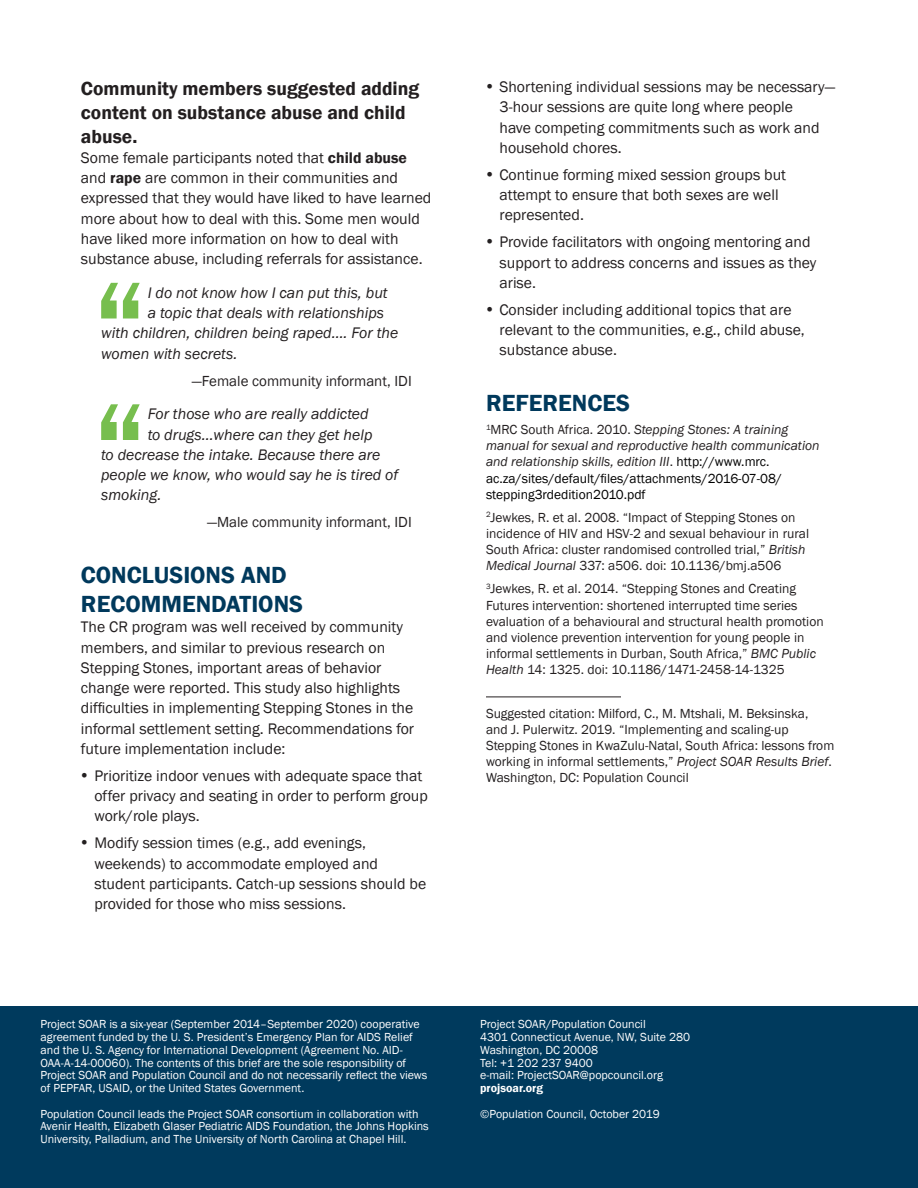
<style>
.page{position:relative;width:918px;height:1188px;background:#fff}
.page>*{position:absolute;margin:0;border:0;box-sizing:border-box;transform-origin:0 0}
.t1{font:500 condensed 145.05px "Franklin Gothic";color:#77be4e}
.Heading_1{font:600 24px/28.8px "Franklin Gothic";color:#00395c}
.Heading_2{font:600 19.5px/24px "Franklin Gothic";color:#231f20}
.Normal_after_Heading{font:15.75px/20.2px "Franklin Gothic";color:#231f20}
.t2{font:italic 15.75px "Franklin Gothic";color:#231f20}
.Quote_author{font:15px "Franklin Gothic";color:#231f20}
.Refs{font:13.5px/16.2px "Franklin Gothic";color:#231f20}
.SuggestedCite{font:13.5px/16.2px "Franklin Gothic";color:#231f20}
.Refs-2{font:italic 13.5px/16.2px "Franklin Gothic";color:#231f20}
.Acks{font:12px/12.8px "Franklin Gothic";color:#fff}
.Acks-2{font:600 12px "Franklin Gothic";color:#fff}
.s1{font-weight:600}
.s2{font-style:normal}
.s3{font-style:normal;color:#000}
.s4{font-style:italic}
</style>
<div class="page">
<hr style="left:486px;top:697px;width:135px;height:1px;background:#231f20">
<div style="left:0;top:1006px;width:466px;height:182px;background:#003a5d"></div>
<div style="left:460px;top:1006px;width:458px;height:182px;background:#003a5d"></div>
<p class="Heading_2" style="left:81px;top:76px;width:340px">Community members suggested adding content on substance abuse and child abuse.</p>
<p class="Normal_after_Heading" style="left:81px;top:148px;width:352px">Some female participants noted that <span class="s1">child abuse </span>and <span class="s1">rape</span> are common in their communities and expressed that they would have liked to have learned more about how to deal with this. Some men would have liked more information on how to deal with substance abuse, including referrals for assistance.</p>
<p class="t1" style="left:93px;top:238px;width:56px">“</p>
<p class="t2" style="left:148px;top:283px;width:242px">I do not know how I can put this, but</p>
<p class="t2" style="left:148px;top:303px;width:238px">a topic that deals with relationships</p>
<p class="t2" style="left:101px;top:323px;width:299px">with children, children being raped…. For the</p>
<p class="t2" style="left:101px;top:344px;width:138px">women with secrets.</p>
<p class="Quote_author" style="left:192px;top:371px;width:221px">—Female community informant, IDI</p>
<p class="t1" style="left:93px;top:359px;width:56px">“</p>
<p class="t2" style="left:148px;top:404px;width:222px">For those who are really addicted</p>
<p class="t2" style="left:148px;top:425px;width:226px">to drugs…where can they get help</p>
<p class="t2" style="left:101px;top:445px;width:281px">to decrease the intake. Because there are</p>
<p class="t2" style="left:101px;top:465px;width:299px">people we know, who would say he is tired of</p>
<p class="t2" style="left:101px;top:485px;width:62px">smoking.</p>
<p class="Quote_author" style="left:207px;top:513px;width:206px">—Male community informant, IDI</p>
<p class="Heading_1" style="left:81px;top:561px;width:224px">CONCLUSIONS AND<br>RECOMMENDATIONS</p>
<p class="Normal_after_Heading" style="left:81px;top:617px;width:335px">The CR program was well received by community members, and similar to previous research on Stepping Stones, important areas of behavior change were reported. This study also highlights difficulties in implementing Stepping Stones in the informal settlement setting. Recommendations for future implementation include:</p>
<p class="Normal_after_Heading" style="left:94px;top:766px;width:335px">Prioritize indoor venues with adequate space that offer privacy and seating in order to perform group work/role plays.</p>
<p class="Normal_after_Heading" style="left:94px;top:833px;width:333px">Modify session times (e.g., add evenings, weekends) to accommodate employed and student participants. Catch-up sessions should be provided for those who miss sessions.</p>
<p class="Acks" style="left:40px;top:1018px;width:389px">Project SOAR is a six-year (September 2014–September 2020) cooperative agreement funded by the U. S. President’s Emergency Plan for AIDS Relief and the U. S. Agency for International Development (Agreement No. AID-OAA-A-14-00060). The contents of this brief are the sole responsibility of Project SOAR and Population Council and do not necessarily reflect the views of PEPFAR, USAID, or the United States Government.</p>
<p class="Acks" style="left:40px;top:1107px;width:390px">Population Council leads the Project SOAR consortium in collaboration with<br>Avenir Health, Elizabeth Glaser Pediatric AIDS Foundation, the Johns Hopkins<br>University, Palladium, and The University of North Carolina at Chapel Hill.</p>
<p class="Normal_after_Heading" style="left:500px;top:77px;width:337px">Shortening individual sessions may be necessary— 3-hour sessions are quite long where people<br>have competing commitments such as work and household chores.</p>
<p class="Normal_after_Heading" style="left:500px;top:165px;width:288px">Continue forming mixed session groups but attempt to ensure that both sexes are well represented.</p>
<p class="Normal_after_Heading" style="left:500px;top:232px;width:318px">Provide facilitators with ongoing mentoring and support to address concerns and issues as they arise.</p>
<p class="Normal_after_Heading" style="left:500px;top:300px;width:307px">Consider including additional topics that are relevant to the communities, e.g., child abuse, substance abuse.</p>
<p class="Heading_1" style="left:486px;top:389px;width:146px">REFERENCES</p>
<p class="Refs-2" style="left:486px;top:422px;width:335px"><sup>1</sup><span class="s2">MRC South Africa. 2010.</span> Stepping Stones: A training manual for sexual and reproductive health communication and relationship skills, edition III<span class="s2">.</span> <span class="s3">http://www.mrc. ac.za/sites/default/files/attachments/2016-07-08/ stepping3rdedition2010.pdf</span></p>
<p class="Refs" style="left:486px;top:509px;width:325px"><sup>2</sup>Jewkes, R. et al. 2008. “Impact of Stepping Stones on incidence of HIV and HSV-2 and sexual behaviour in rural South Africa: cluster randomised controlled trial,” <span class="s4">British Medical Journal</span> 337: a506. doi: 10.1136/bmj.a506</p>
<p class="Refs" style="left:486px;top:581px;width:339px"><sup>3</sup>Jewkes, R. et al. 2014. “Stepping Stones and Creating Futures intervention: shortened interrupted time series evaluation of a behavioural and structural health promotion and violence prevention intervention for young people in informal settlements in Durban, South Africa,” <span class="s4">BMC Public Health</span> 14: 1325. doi: 10.1186/1471-2458-14-1325</p>
<p class="SuggestedCite" style="left:486px;top:705px;width:350px">Suggested citation: Milford, C., M. Mtshali, M. Beksinska,<br>and J. Pulerwitz. 2019. “Implementing and scaling-up Stepping Stones in KwaZulu-Natal, South Africa: lessons from working in informal settlements,” <span class="s4">Project SOAR Results Brief</span>.<br>Washington, DC: Population Council</p>
<p class="Acks" style="left:480px;top:1018px;width:167px">Project SOAR/Population Council</p>
<p class="Acks" style="left:480px;top:1031px;width:211px">4301 Connecticut Avenue, NW, Suite 280</p>
<p class="Acks" style="left:480px;top:1044px;width:120px">Washington, DC 20008</p>
<p class="Acks" style="left:480px;top:1056px;width:114px">Tel: +1 202 237 9400</p>
<p class="Acks" style="left:480px;top:1069px;width:184px">e-mail: ProjectSOAR@popcouncil.org</p>
<p class="Acks-2" style="left:480px;top:1081px;width:64px">projsoar.org</p>
<p class="Acks" style="left:480px;top:1107px;width:181px">©Population Council, October 2019</p>
</div>
